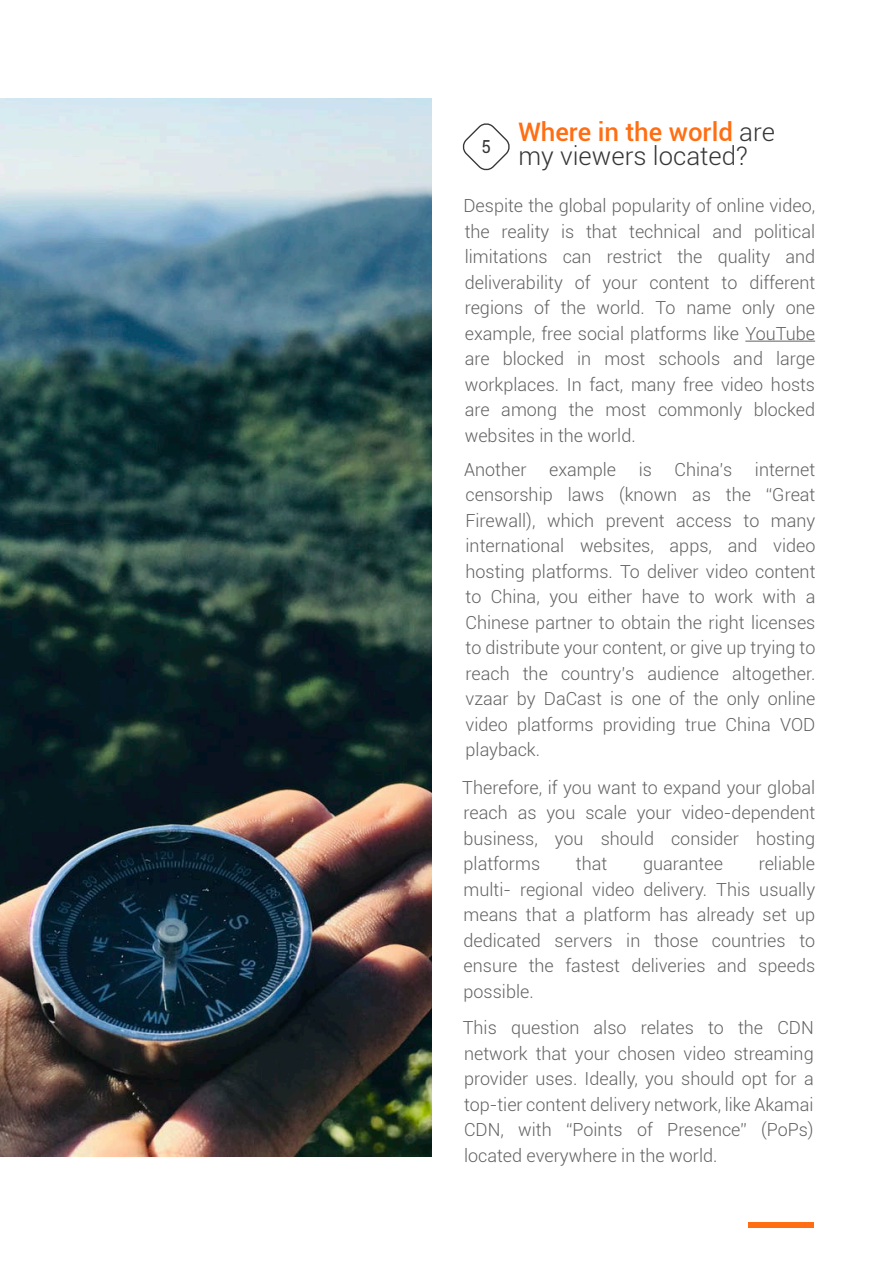
<style>
.page{position:relative;width:893px;height:1263px;background:#fff}
.page>*{position:absolute;margin:0;border:0;box-sizing:border-box;transform-origin:0 0}
.t1{font:300 25.5px/24px "Roboto";color:#363636}
.t2{font:300 18px/25.5px "Roboto";color:#626262;text-align:justify}
.t3{font:18px "Roboto";color:#363636;scale:.93 1}
.s1{font-weight:500;color:#ff6e13}
</style>
<div class="page">
<div style="left:748px;top:1222px;width:66px;height:6px;background:#ff6e13"></div>
<hr style="left:745px;top:341px;width:70px;height:1px;background:#626262">
<svg style="left:462px;top:123px;width:48px;height:48px"></svg>
<img style="left:1px;top:98px;width:431px;height:1059px">
<hr style="left:741px;top:335px;width:108px;height:1px;background:#000">
<p class="t3" style="left:481px;top:134px;width:12px">5</p>
<h1 class="t1" style="left:518px;top:119px;width:258px"><span class="s1">Where in the world</span> are my viewers located?</h1>
<p class="t2" style="left:463px;top:193px;width:353px">Despite the global popularity of online video, the reality is that technical and political limitations can restrict the quality and deliverability of your content to different regions of the world. To name only one example, free social platforms like YouTube are blocked in most schools and large workplaces. In fact, many free video hosts are among the most commonly blocked websites in the world.</p>
<p class="t2" style="left:464px;top:456px;width:64px">Another</p>
<p class="t2" style="left:549px;top:456px;width:69px">example</p>
<p class="t2" style="left:639px;top:456px;width:15px">is</p>
<p class="t2" style="left:675px;top:456px;width:59px">China’s</p>
<p class="t2" style="left:466px;top:456px;width:351px;text-indent:289px">internet censorship laws (known as the “Great Firewall), which prevent access to many international websites, apps, and video hosting platforms. To deliver video content to China, you either have to work with a Chinese partner to obtain the right licenses to distribute your content, or give up trying to reach the country’s audience altogether. vzaar by DaCast is one of the only online video platforms providing true China VOD playback.</p>
<p class="t2" style="left:462px;top:774px;width:354px">Therefore, if you want to expand your global reach as you scale your video-dependent business, you should consider hosting platforms</p>
<p class="t2" style="left:464px;top:850px;width:353px;text-indent:295px">reliable multi- regional video delivery. This usually means that a platform has already set up dedicated servers in those countries to ensure the fastest deliveries and speeds possible.</p>
<p class="t2" style="left:463px;top:1014px;width:352px">This question also relates to the CDN network that your chosen video streaming provider uses. Ideally, you should opt for a top-tier content delivery network, like Akamai CDN, with “Points of Presence” (PoPs) located everywhere in the world.</p>
<p class="t2" style="left:576px;top:850px;width:33px">that</p>
<p class="t2" style="left:643px;top:850px;width:81px">guarantee</p>
</div>
